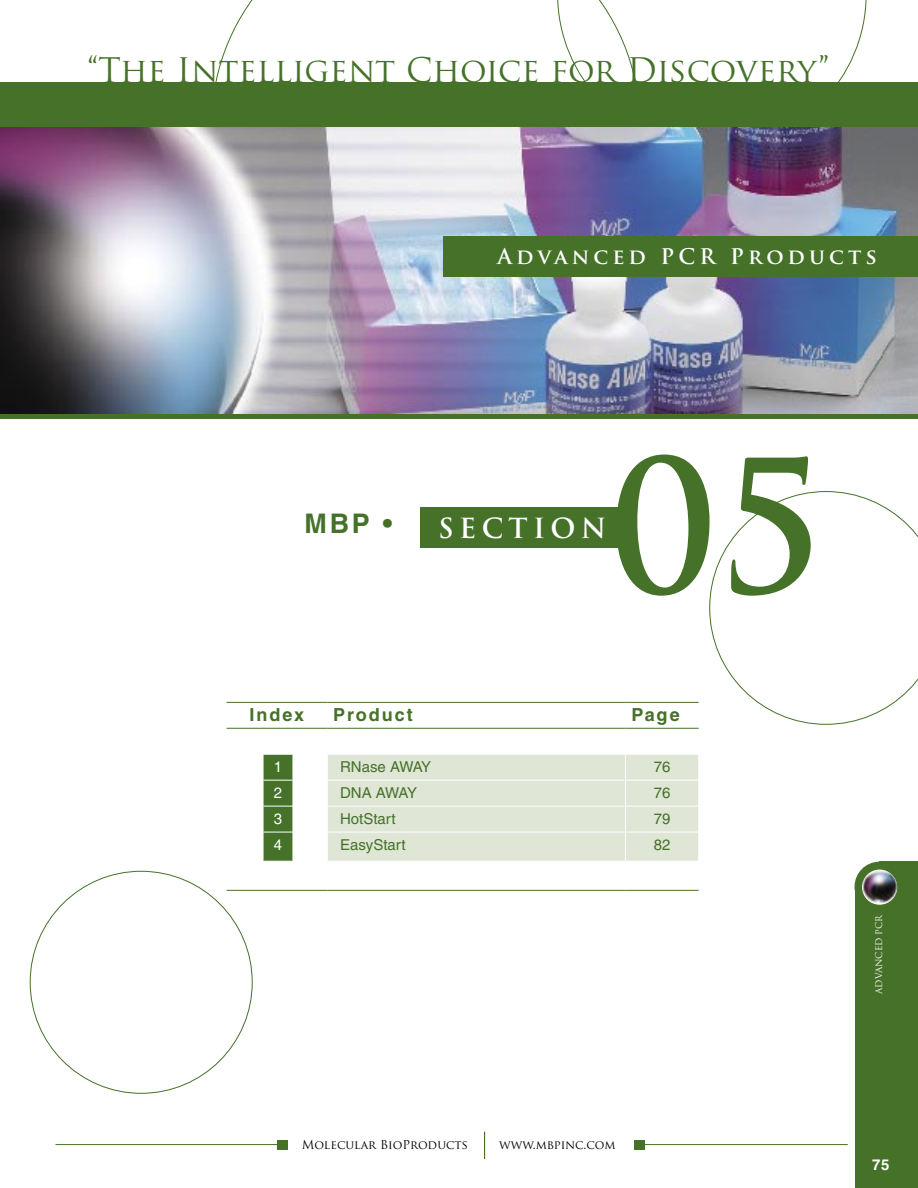
<style>
.page{position:relative;width:918px;height:1188px;background:#fff}
.page>*{position:absolute;margin:0;border:0;box-sizing:border-box;transform-origin:0 0}
.t1{font:700 180px "Trajan Pro";color:#457129}
.t2{font:33px "Trajan Pro";color:#457129}
.t3{font:700 27px "Trajan Pro";letter-spacing:.2em;color:#fff}
.t4{font:700 27px "Helvetica";color:#457129}
.t5{font:700 21px "Trajan Pro";letter-spacing:.2em;color:#fff}
.t6{font:700 18px "Helvetica";letter-spacing:.11em;color:#457129}
.t7{font:15px "Helvetica";color:#457129}
.t8{font:15px "Helvetica";color:#fff}
.t9{font:700 15px "Helvetica";color:#fff}
.t10{font:12px "Trajan Pro";color:#000}
.t11{font:9px "Trajan Pro";color:#fff}
</style>
<div class="page">
<div style="left:880px;top:862px;width:38px;height:326px;background:#457129"></div>
<div style="left:855px;top:862px;width:49px;height:50px;background:#457129;border-radius:50%"></div>
<div style="left:855px;top:887px;width:59px;height:301px;background:#457129"></div>
<img style="left:861px;top:869px;width:37px;height:36px;border-radius:50%">
<div style="left:861px;top:868px;width:38px;height:38px;border:2px solid #457129;border-radius:50%"></div>
<svg style="left:484px;top:1132px;width:1px;height:27px"></svg>
<hr style="left:56px;top:1144px;width:228px;height:1px;background:#457129">
<hr style="left:643px;top:1144px;width:205px;height:1px;background:#457129">
<div style="left:278px;top:1140px;width:10px;height:10px;background:#457129"></div>
<div style="left:634px;top:1140px;width:10px;height:10px;background:#457129"></div>
<img style="left:0;top:127px;width:918px;height:287px">
<hr style="left:0;top:414px;width:918px;height:4px;background:#457129">
<hr style="left:227px;top:890px;width:36px;height:1px;background:#457129">
<hr style="left:263px;top:890px;width:30px;height:1px;background:#457129">
<hr style="left:293px;top:890px;width:34px;height:1px;background:#457129">
<hr style="left:327px;top:890px;width:298px;height:1px;background:#457129">
<hr style="left:625px;top:890px;width:74px;height:1px;background:#457129">
<hr style="left:227px;top:702px;width:36px;height:1px;background:#457129">
<hr style="left:263px;top:702px;width:30px;height:1px;background:#457129">
<hr style="left:293px;top:702px;width:34px;height:1px;background:#457129">
<hr style="left:327px;top:702px;width:298px;height:1px;background:#457129">
<hr style="left:625px;top:702px;width:74px;height:1px;background:#457129">
<hr style="left:227px;top:728px;width:36px;height:1px;background:#457129">
<hr style="left:263px;top:728px;width:30px;height:1px;background:#457129">
<hr style="left:293px;top:728px;width:34px;height:1px;background:#457129">
<hr style="left:327px;top:728px;width:298px;height:1px;background:#457129">
<hr style="left:625px;top:728px;width:74px;height:1px;background:#457129">
<svg style="left:263px;top:754px;width:435px;height:107px;background:#d8e1cf"></svg>
<hr style="left:293px;top:832px;width:34px;height:1px;background:#fff">
<hr style="left:327px;top:832px;width:298px;height:1px;background:#fff">
<hr style="left:625px;top:832px;width:74px;height:1px;background:#fff">
<div style="left:420px;top:507px;width:204px;height:41px;background:#457129"></div>
<div style="left:0;top:82px;width:918px;height:45px;background:#457129"></div>
<div style="left:443px;top:236px;width:475px;height:41px;background:#457129"></div>
<svg style="left:710px;top:491px;width:208px;height:233px"></svg>
<h2 class="t2" style="left:87px;top:49px;width:743px">“The Intelligent Choice for Discovery”</h2>
<h3 class="t5" style="left:497px;top:244px;width:381px">Advanced PCR Products</h3>
<h3 class="t4" style="left:304px;top:507px;width:89px">MBP •</h3>
<h3 class="t3" style="left:438px;top:511px;width:170px">SECTION</h3>
<h1 class="t1" style="left:609px;top:415px;width:217px">05</h1>
<p class="t6" style="left:250px;top:703px;width:56px">Index</p>
<p class="t6" style="left:333px;top:703px;width:81px">Product</p>
<p class="t6" style="left:631px;top:703px;width:50px">Page</p>
<p class="t8" style="left:274px;top:758px;width:10px">1</p>
<p class="t7" style="left:340px;top:758px;width:93px">RNase AWAY</p>
<p class="t7" style="left:654px;top:758px;width:18px">76</p>
<p class="t8" style="left:274px;top:784px;width:10px">2</p>
<p class="t7" style="left:340px;top:784px;width:79px">DNA AWAY</p>
<p class="t7" style="left:654px;top:784px;width:18px">76</p>
<p class="t8" style="left:274px;top:810px;width:10px">3</p>
<p class="t7" style="left:340px;top:810px;width:57px">HotStart</p>
<p class="t7" style="left:654px;top:810px;width:18px">79</p>
<p class="t8" style="left:274px;top:836px;width:10px">4</p>
<p class="t7" style="left:340px;top:836px;width:67px">EasyStart</p>
<p class="t7" style="left:654px;top:836px;width:18px">82</p>
<p class="t10" style="left:302px;top:1137px;width:168px">Molecular BioProducts</p>
<p class="t10" style="left:499px;top:1137px;width:118px">www.mbpinc.com</p>
<p class="t11" style="left:873px;top:994px;width:81px;rotate:-90deg">ADVANCED PCR</p>
<p class="t9" style="left:872px;top:1155px;width:19px">75</p>
</div>
